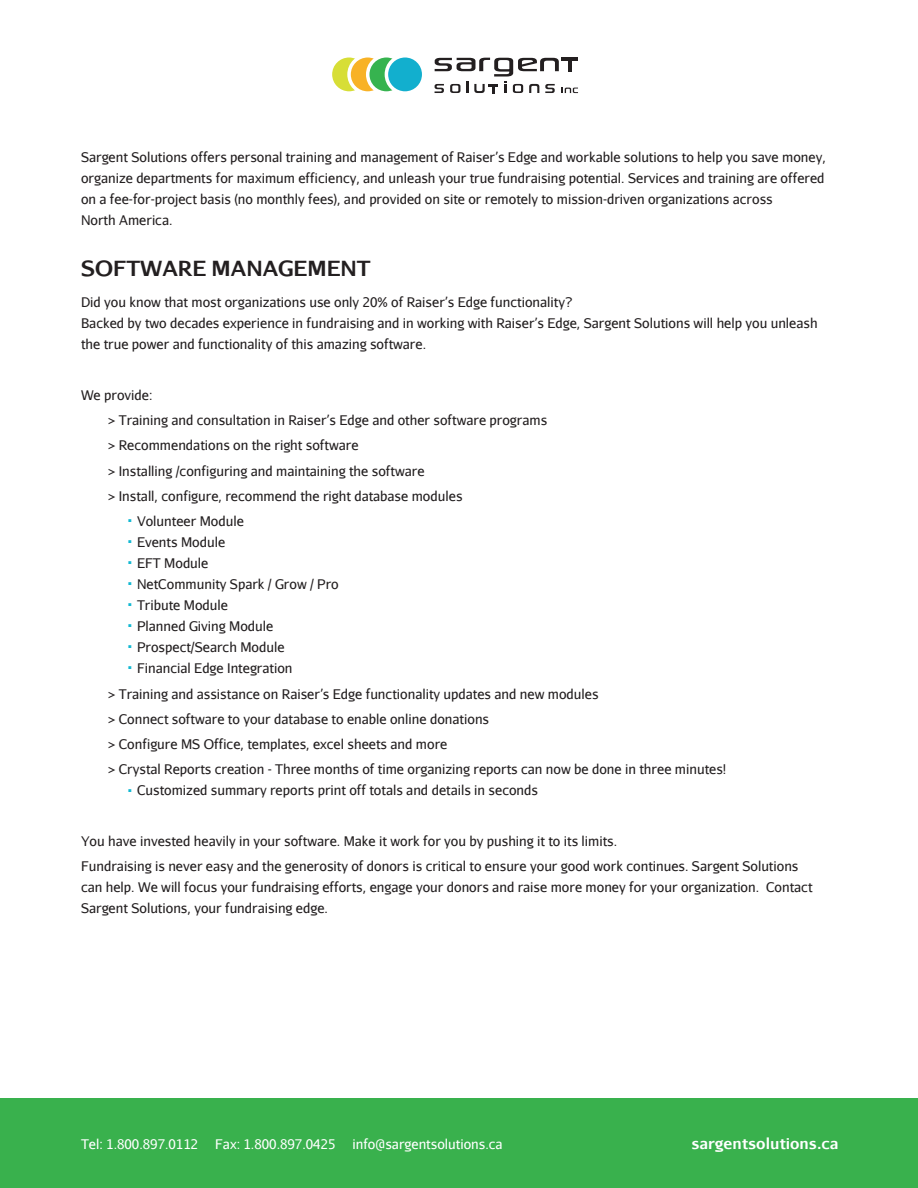
<style>
.page{position:relative;width:918px;height:1188px;background:#fff}
.page>*{position:absolute;margin:0;border:0;box-sizing:border-box;transform-origin:0 0}
.t1{font:30px "Aurulent Sans";color:#12b8d2}
.t2{font:700 21px "Aurulent Sans";color:#231f20}
.t3{font:700 15px "Aurulent Sans";color:#fff}
.t4{font:13.5px/21px "Aurulent Sans";color:#231f20}
.t5{font:13.5px "Aurulent Sans";color:#fff}
</style>
<div class="page">
<div style="left:0;top:1098px;width:918px;height:90px;background:#39b14d"></div>
<svg style="left:330px;top:56px;width:38px;height:37px"></svg>
<div style="left:329px;top:54px;width:40px;height:41px;border:4px solid #fff;border-radius:50%"></div>
<svg style="left:349px;top:56px;width:37px;height:37px"></svg>
<div style="left:347px;top:54px;width:41px;height:41px;border:4px solid #fff;border-radius:50%"></div>
<svg style="left:368px;top:56px;width:37px;height:37px"></svg>
<div style="left:366px;top:54px;width:41px;height:41px;border:4px solid #fff;border-radius:50%"></div>
<div style="left:386px;top:56px;width:38px;height:37px;background:#12afce;border-radius:50%"></div>
<div style="left:385px;top:54px;width:40px;height:41px;border:4px solid #fff;border-radius:50%"></div>
<svg style="left:435px;top:58px;width:143px;height:35px"></svg>
<p class="t4" style="left:81px;top:146px;width:746px">Sargent Solutions offers personal training and management of Raiser’s Edge and workable solutions to help you save money, organize departments for maximum efficiency, and unleash your true fundraising potential. Services and training are offered on a fee-for-project basis (no monthly fees), and provided on site or remotely to mission-driven organizations across<br>North America.</p>
<p class="t2" style="left:81px;top:252px;width:291px">SOFTWARE MANAGEMENT</p>
<p class="t4" style="left:81px;top:291px;width:738px">Did you know that most organizations use only 20% of Raiser’s Edge functionality?<br>Backed by two decades experience in fundraising and in working with Raiser’s Edge, Sargent Solutions will help you unleash the true power and functionality of this amazing software.</p>
<p class="t4" style="left:81px;top:384px;width:73px">We provide:</p>
<p class="t4" style="left:108px;top:409px;width:441px">&gt; Training and consultation in Raiser’s Edge and other software programs</p>
<p class="t4" style="left:108px;top:434px;width:252px">&gt; Recommendations on the right software</p>
<p class="t4" style="left:108px;top:460px;width:318px">&gt; Installing /configuring and maintaining the software</p>
<p class="t4" style="left:108px;top:485px;width:356px">&gt; Install, configure, recommend the right database modules</p>
<p class="t1" style="left:126px;top:493px;width:9px">.</p>
<p class="t4" style="left:137px;top:510px;width:108px">Volunteer Module</p>
<p class="t1" style="left:126px;top:514px;width:9px">.</p>
<p class="t4" style="left:137px;top:531px;width:90px">Events Module</p>
<p class="t1" style="left:126px;top:535px;width:9px">.</p>
<p class="t4" style="left:137px;top:552px;width:73px">EFT Module</p>
<p class="t1" style="left:126px;top:556px;width:9px">.</p>
<p class="t4" style="left:137px;top:573px;width:203px">NetCommunity Spark / Grow / Pro</p>
<p class="t1" style="left:126px;top:577px;width:9px">.</p>
<p class="t4" style="left:137px;top:594px;width:93px">Tribute Module</p>
<p class="t1" style="left:126px;top:598px;width:9px">.</p>
<p class="t4" style="left:137px;top:615px;width:138px">Planned Giving Module</p>
<p class="t1" style="left:126px;top:619px;width:9px">.</p>
<p class="t4" style="left:137px;top:636px;width:149px">Prospect/Search Module</p>
<p class="t1" style="left:126px;top:640px;width:9px">.</p>
<p class="t4" style="left:137px;top:657px;width:157px">Financial Edge Integration</p>
<p class="t4" style="left:108px;top:683px;width:492px">&gt; Training and assistance on Raiser’s Edge functionality updates and new modules</p>
<p class="t4" style="left:108px;top:708px;width:383px">&gt; Connect software to your database to enable online donations</p>
<p class="t4" style="left:108px;top:733px;width:341px">&gt; Configure MS Office, templates, excel sheets and more</p>
<p class="t4" style="left:108px;top:759px;width:620px">&gt; Crystal Reports creation - Three months of time organizing reports can now be done in three minutes!</p>
<p class="t1" style="left:126px;top:762px;width:9px">.</p>
<p class="t4" style="left:137px;top:780px;width:403px">Customized summary reports print off totals and details in seconds</p>
<p class="t4" style="left:81px;top:830px;width:538px">You have invested heavily in your software. Make it work for you by pushing it to its limits.</p>
<p class="t4" style="left:81px;top:856px;width:733px">Fundraising is never easy and the generosity of donors is critical to ensure your good work continues. Sargent Solutions can help. We will focus your fundraising efforts, engage your donors and raise more money for your organization. Contact<br>Sargent Solutions, your fundraising edge.</p>
<p class="t5" style="left:81px;top:1135px;width:119px">Tel: 1.800.897.0112</p>
<p class="t5" style="left:215px;top:1135px;width:122px">Fax: 1.800.897.0425</p>
<p class="t5" style="left:352px;top:1135px;width:152px">info@sargentsolutions.ca</p>
<p class="t3" style="left:691px;top:1132px;width:149px">sargentsolutions.ca</p>
</div>
